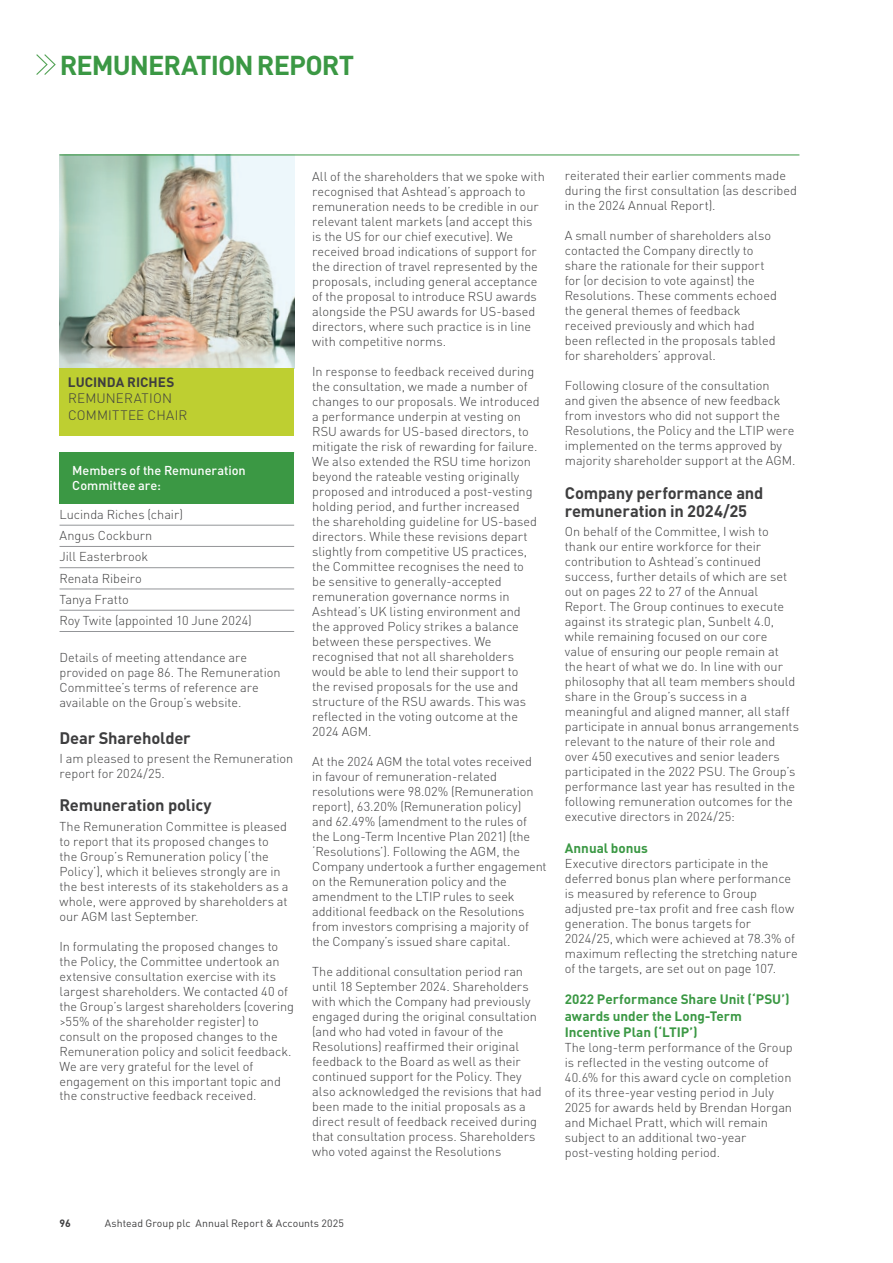
<style>
.page{position:relative;width:893px;height:1263px;background:#fff}
.page>*{position:absolute;margin:0;border:0;box-sizing:border-box;transform-origin:0 0}
.Section_Title_20pt{font:700 27px "DIN Pro";letter-spacing:-.035em;color:#3b9844}
.Heading_L1{font:700 16.5px/18px "DIN Pro";letter-spacing:-.01em;color:#3e3e3f}
.Heading_L2{font:700 13.5px/16.5px "DIN Pro";letter-spacing:-.005em;color:#3b9844}
.Director_signoff{font:300 13.5px/16.5px "DIN Pro";letter-spacing:.01em;color:#3e3e3f}
.Director_signoff-2{font:700 13.5px "DIN Pro";letter-spacing:.005em;color:#3e3e3f}
.Bodytext_L1{font:300 12.75px/15px "DIN Pro";color:#3e3e3f}
.Heading_L3{font:500 12.75px/15px "DIN Pro";color:#fff}
.t1{font:10.5px "DIN Pro";letter-spacing:.005em;color:#3e3e3f}
.t2{font:700 10.5px "DIN Pro";color:#3e3e3f}
</style>
<div class="page">
<img style="left:59px;top:155px;width:235px;height:213px">
<hr style="left:60px;top:155px;width:739px;height:1px;background:#3b9844">
<div style="left:60px;top:453px;width:234px;height:51px;background:#3b9844"></div>
<hr style="left:60px;top:546px;width:234px;height:1px;background:#939598">
<hr style="left:60px;top:567px;width:234px;height:1px;background:#939598">
<hr style="left:60px;top:589px;width:234px;height:1px;background:#939598">
<hr style="left:60px;top:610px;width:234px;height:1px;background:#939598">
<hr style="left:60px;top:452px;width:234px;height:1px;background:#3b9844">
<hr style="left:60px;top:525px;width:234px;height:1px;background:#939598">
<hr style="left:60px;top:631px;width:234px;height:1px;background:#939598">
<div style="left:59px;top:368px;width:235px;height:68px;background:#becf31"></div>
<svg style="left:36px;top:54px;width:20px;height:21px"></svg>
<p class="Section_Title_20pt" style="left:60px;top:42px;width:296px">REMUNERATION REPORT</p>
<p class="Director_signoff-2" style="left:68px;top:371px;width:108px">LUCINDA RICHES</p>
<p class="Director_signoff" style="left:68px;top:389px;width:121px">REMUNERATION<br>COMMITTEE CHAIR</p>
<p class="Heading_L3" style="left:72px;top:462px;width:175px">Members of the Remuneration<br>Committee are:</p>
<p class="Bodytext_L1" style="left:60px;top:506px;width:125px">Lucinda Riches (chair)</p>
<p class="Bodytext_L1" style="left:60px;top:527px;width:94px">Angus Cockburn</p>
<p class="Bodytext_L1" style="left:60px;top:548px;width:90px">Jill Easterbrook</p>
<p class="Bodytext_L1" style="left:60px;top:569px;width:84px">Renata Ribeiro</p>
<p class="Bodytext_L1" style="left:60px;top:591px;width:71px">Tanya Fratto</p>
<p class="Bodytext_L1" style="left:60px;top:612px;width:194px">Roy Twite (appointed 10 June 2024)</p>
<p class="Bodytext_L1" style="left:60px;top:648px;width:223px">Details of meeting attendance are provided on page 86. The Remuneration Committee’s terms of reference are available on the Group’s website.</p>
<p class="Heading_L1" style="left:60px;top:727px;width:133px">Dear Shareholder</p>
<p class="Bodytext_L1" style="left:60px;top:750px;width:235px">I am pleased to present the Remuneration report for 2024/25.</p>
<p class="Heading_L1" style="left:60px;top:794px;width:154px">Remuneration policy</p>
<p class="Bodytext_L1" style="left:60px;top:817px;width:230px">The Remuneration Committee is pleased to report that its proposed changes to the Group’s Remuneration policy (‘the Policy’), which it believes strongly are in the best interests of its stakeholders as a whole, were approved by shareholders at our AGM last September.</p>
<p class="Bodytext_L1" style="left:60px;top:937px;width:236px">In formulating the proposed changes to the Policy, the Committee undertook an extensive consultation exercise with its largest shareholders. We contacted 40 of the Group’s largest shareholders (covering &gt;55% of the shareholder register) to consult on the proposed changes to the Remuneration policy and solicit feedback.<br>We are very grateful for the level of engagement on this important topic and the constructive feedback received.</p>
<p class="Bodytext_L1" style="left:312px;top:168px;width:234px">All of the shareholders that we spoke with recognised that Ashtead’s approach to remuneration needs to be credible in our relevant talent markets (and accept this is the US for our chief executive). We received broad indications of support for the direction of travel represented by the proposals, including general acceptance of the proposal to introduce RSU awards alongside the PSU awards for US-based directors, where such practice is in line with competitive norms.</p>
<p class="Bodytext_L1" style="left:312px;top:363px;width:229px">In response to feedback received during the consultation, we made a number of changes to our proposals. We introduced a performance underpin at vesting on RSU awards for US-based directors, to mitigate the risk of rewarding for failure.<br>We also extended the RSU time horizon beyond the rateable vesting originally proposed and introduced a post-vesting holding period, and further increased the shareholding guideline for US-based directors. While these revisions depart slightly from competitive US practices, the Committee recognises the need to be sensitive to generally-accepted remuneration governance norms in Ashtead’s UK listing environment and the approved Policy strikes a balance between these perspectives. We recognised that not all shareholders would be able to lend their support to<br>the revised proposals for the use and structure of the RSU awards. This was reflected in the voting outcome at the 2024 AGM.</p>
<p class="Bodytext_L1" style="left:312px;top:752px;width:236px">At the 2024 AGM the total votes received<br>in favour of remuneration-related resolutions were 98.02% (Remuneration report), 63.20% (Remuneration policy)<br>and 62.49% (amendment to the rules of the Long-Term Incentive Plan 2021) (the ‘Resolutions’). Following the AGM, the Company undertook a further engagement on the Remuneration policy and the amendment to the LTIP rules to seek additional feedback on the Resolutions from investors comprising a majority of the Company’s issued share capital.</p>
<p class="Bodytext_L1" style="left:312px;top:962px;width:231px">The additional consultation period ran until 18 September 2024. Shareholders with which the Company had previously engaged during the original consultation (and who had voted in favour of the Resolutions) reaffirmed their original feedback to the Board as well as their continued support for the Policy. They also acknowledged the revisions that had been made to the initial proposals as a direct result of feedback received during that consultation process. Shareholders who voted against the Resolutions</p>
<p class="Bodytext_L1" style="left:565px;top:167px;width:234px">reiterated their earlier comments made during the first consultation (as described in the 2024 Annual Report).</p>
<p class="Bodytext_L1" style="left:565px;top:227px;width:214px">A small number of shareholders also contacted the Company directly to share the rationale for their support for (or decision to vote against) the Resolutions. These comments echoed the general themes of feedback received previously and which had been reflected in the proposals tabled for shareholders’ approval.</p>
<p class="Bodytext_L1" style="left:565px;top:377px;width:232px">Following closure of the consultation<br>and given the absence of new feedback from investors who did not support the Resolutions, the Policy and the LTIP were implemented on the terms approved by majority shareholder support at the AGM.</p>
<p class="Heading_L1" style="left:565px;top:482px;width:200px">Company performance and remuneration in 2024/25</p>
<p class="Bodytext_L1" style="left:565px;top:523px;width:236px">On behalf of the Committee, I wish to thank our entire workforce for their contribution to Ashtead’s continued success, further details of which are set out on pages 22 to 27 of the Annual Report. The Group continues to execute against its strategic plan, Sunbelt 4.0, while remaining focused on our core value of ensuring our people remain at the heart of what we do. In line with our philosophy that all team members should share in the Group’s success in a meaningful and aligned manner, all staff participate in annual bonus arrangements relevant to the nature of their role and over 450 executives and senior leaders participated in the 2022 PSU. The Group’s performance last year has resulted in the following remuneration outcomes for the executive directors in 2024/25:</p>
<p class="Heading_L2" style="left:565px;top:838px;width:85px">Annual bonus</p>
<p class="Bodytext_L1" style="left:565px;top:854px;width:234px">Executive directors participate in the deferred bonus plan where performance is measured by reference to Group adjusted pre-tax profit and free cash flow generation. The bonus targets for 2024/25, which were achieved at 78.3% of maximum reflecting the stretching nature of the targets, are set out on page 107.</p>
<p class="Heading_L2" style="left:565px;top:989px;width:226px">2022 Performance Share Unit (‘PSU’) awards under the Long-Term<br>Incentive Plan (‘LTIP’)</p>
<p class="Bodytext_L1" style="left:565px;top:1039px;width:229px">The long-term performance of the Group is reflected in the vesting outcome of 40.6% for this award cycle on completion of its three-year vesting period in July 2025 for awards held by Brendan Horgan and Michael Pratt, which will remain subject to an additional two-year post-vesting holding period.</p>
<p class="t2" style="left:60px;top:1214px;width:13px">96</p>
<p class="t1" style="left:105px;top:1215px;width:241px">Ashtead Group plc Annual Report &amp; Accounts 2025</p>
</div>
